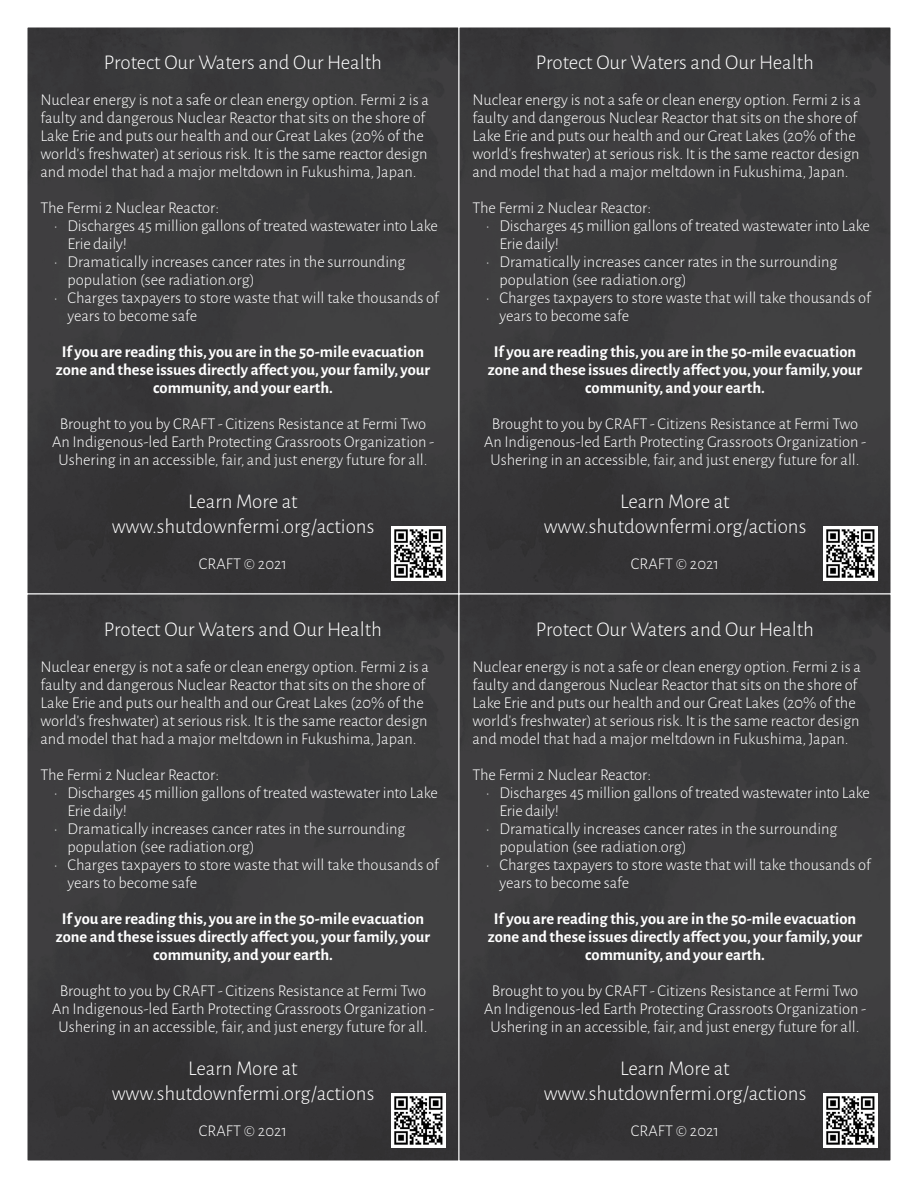
<style>
.page{position:relative;width:918px;height:1188px;background:#fff}
.page>*{position:absolute;margin:0;border:0;box-sizing:border-box;transform-origin:0 0}
.t1{font:300 21px/25.2px "Alegreya Sans";color:#fff;text-align:center}
.t2{font:300 16.5px/18px "Alegreya Sans";color:#fff}
.t3{font:700 16.5px/18px "Alegreya Sans";color:#fff;text-align:center}
</style>
<div class="page">
<div style="left:29px;top:29px;width:860px;height:1130px;background:#3b3b3c"></div>
<img style="left:392px;top:526px;width:54px;height:54px">
<img style="left:392px;top:1094px;width:54px;height:54px">
<img style="left:824px;top:526px;width:54px;height:54px">
<img style="left:824px;top:1094px;width:54px;height:54px">
<p class="t1" style="left:104px;top:49px;width:280px">Protect Our Waters and Our Health</p>
<p class="t2" style="left:40px;top:90px;width:390px">Nuclear energy is not a safe or clean energy option. Fermi 2 is a faulty and dangerous Nuclear Reactor that sits on the shore of Lake Erie and puts our health and our Great Lakes (20% of the world’s freshwater) at serious risk. It is the same reactor design and model that had a major meltdown in Fukushima, Japan.</p>
<p class="t2" style="left:40px;top:198px;width:180px">The Fermi 2 Nuclear Reactor:</p>
<p class="t2" style="left:67px;top:216px;width:372px;text-indent:-13px">• Discharges 45 million gallons of treated wastewater into Lake<br>Erie daily!</p>
<p class="t2" style="left:67px;top:252px;width:340px;text-indent:-13px">• Dramatically increases cancer rates in the surrounding population (see radiation.org)</p>
<p class="t2" style="left:67px;top:288px;width:373px;text-indent:-13px">• Charges taxpayers to store waste that will take thousands of years to become safe</p>
<p class="t3" style="left:56px;top:341px;width:376px">If you are reading this, you are in the 50-mile evacuation zone and these issues directly affect you, your family, your community, and your earth.</p>
<p class="t2" style="left:52px;top:414px;width:384px;text-align:center">Brought to you by CRAFT - Citizens Resistance at Fermi Two<br>An Indigenous-led Earth Protecting Grassroots Organization -<br>Ushering in an accessible, fair, and just energy future for all.</p>
<p class="t1" style="left:112px;top:488px;width:264px">Learn More at www.shutdownfermi.org/actions</p>
<p class="t2" style="left:199px;top:554px;width:90px">CRAFT © 2021</p>
<p class="t1" style="left:104px;top:616px;width:280px">Protect Our Waters and Our Health</p>
<p class="t2" style="left:40px;top:657px;width:390px">Nuclear energy is not a safe or clean energy option. Fermi 2 is a faulty and dangerous Nuclear Reactor that sits on the shore of Lake Erie and puts our health and our Great Lakes (20% of the world’s freshwater) at serious risk. It is the same reactor design and model that had a major meltdown in Fukushima, Japan.</p>
<p class="t2" style="left:40px;top:765px;width:180px">The Fermi 2 Nuclear Reactor:</p>
<p class="t2" style="left:67px;top:783px;width:372px;text-indent:-13px">• Discharges 45 million gallons of treated wastewater into Lake<br>Erie daily!</p>
<p class="t2" style="left:67px;top:819px;width:340px;text-indent:-13px">• Dramatically increases cancer rates in the surrounding population (see radiation.org)</p>
<p class="t2" style="left:67px;top:855px;width:373px;text-indent:-13px">• Charges taxpayers to store waste that will take thousands of years to become safe</p>
<p class="t3" style="left:56px;top:908px;width:376px">If you are reading this, you are in the 50-mile evacuation zone and these issues directly affect you, your family, your community, and your earth.</p>
<p class="t2" style="left:52px;top:981px;width:384px;text-align:center">Brought to you by CRAFT - Citizens Resistance at Fermi Two<br>An Indigenous-led Earth Protecting Grassroots Organization -<br>Ushering in an accessible, fair, and just energy future for all.</p>
<p class="t1" style="left:112px;top:1055px;width:264px">Learn More at www.shutdownfermi.org/actions</p>
<p class="t2" style="left:199px;top:1121px;width:90px">CRAFT © 2021</p>
<p class="t1" style="left:536px;top:49px;width:280px">Protect Our Waters and Our Health</p>
<p class="t2" style="left:472px;top:90px;width:390px">Nuclear energy is not a safe or clean energy option. Fermi 2 is a faulty and dangerous Nuclear Reactor that sits on the shore of Lake Erie and puts our health and our Great Lakes (20% of the world’s freshwater) at serious risk. It is the same reactor design and model that had a major meltdown in Fukushima, Japan.</p>
<p class="t2" style="left:472px;top:198px;width:180px">The Fermi 2 Nuclear Reactor:</p>
<p class="t2" style="left:499px;top:216px;width:372px;text-indent:-13px">• Discharges 45 million gallons of treated wastewater into Lake<br>Erie daily!</p>
<p class="t2" style="left:499px;top:252px;width:340px;text-indent:-13px">• Dramatically increases cancer rates in the surrounding population (see radiation.org)</p>
<p class="t2" style="left:499px;top:288px;width:373px;text-indent:-13px">• Charges taxpayers to store waste that will take thousands of years to become safe</p>
<p class="t3" style="left:488px;top:341px;width:376px">If you are reading this, you are in the 50-mile evacuation zone and these issues directly affect you, your family, your community, and your earth.</p>
<p class="t2" style="left:484px;top:414px;width:384px;text-align:center">Brought to you by CRAFT - Citizens Resistance at Fermi Two<br>An Indigenous-led Earth Protecting Grassroots Organization -<br>Ushering in an accessible, fair, and just energy future for all.</p>
<p class="t1" style="left:544px;top:488px;width:264px">Learn More at www.shutdownfermi.org/actions</p>
<p class="t2" style="left:631px;top:554px;width:90px">CRAFT © 2021</p>
<p class="t1" style="left:536px;top:616px;width:280px">Protect Our Waters and Our Health</p>
<p class="t2" style="left:472px;top:657px;width:390px">Nuclear energy is not a safe or clean energy option. Fermi 2 is a faulty and dangerous Nuclear Reactor that sits on the shore of Lake Erie and puts our health and our Great Lakes (20% of the world’s freshwater) at serious risk. It is the same reactor design and model that had a major meltdown in Fukushima, Japan.</p>
<p class="t2" style="left:472px;top:765px;width:180px">The Fermi 2 Nuclear Reactor:</p>
<p class="t2" style="left:499px;top:783px;width:372px;text-indent:-13px">• Discharges 45 million gallons of treated wastewater into Lake<br>Erie daily!</p>
<p class="t2" style="left:499px;top:819px;width:340px;text-indent:-13px">• Dramatically increases cancer rates in the surrounding population (see radiation.org)</p>
<p class="t2" style="left:499px;top:855px;width:373px;text-indent:-13px">• Charges taxpayers to store waste that will take thousands of years to become safe</p>
<p class="t3" style="left:488px;top:908px;width:376px">If you are reading this, you are in the 50-mile evacuation zone and these issues directly affect you, your family, your community, and your earth.</p>
<p class="t2" style="left:484px;top:981px;width:384px;text-align:center">Brought to you by CRAFT - Citizens Resistance at Fermi Two<br>An Indigenous-led Earth Protecting Grassroots Organization -<br>Ushering in an accessible, fair, and just energy future for all.</p>
<p class="t1" style="left:544px;top:1055px;width:264px">Learn More at www.shutdownfermi.org/actions</p>
<p class="t2" style="left:631px;top:1121px;width:90px">CRAFT © 2021</p>
</div>
